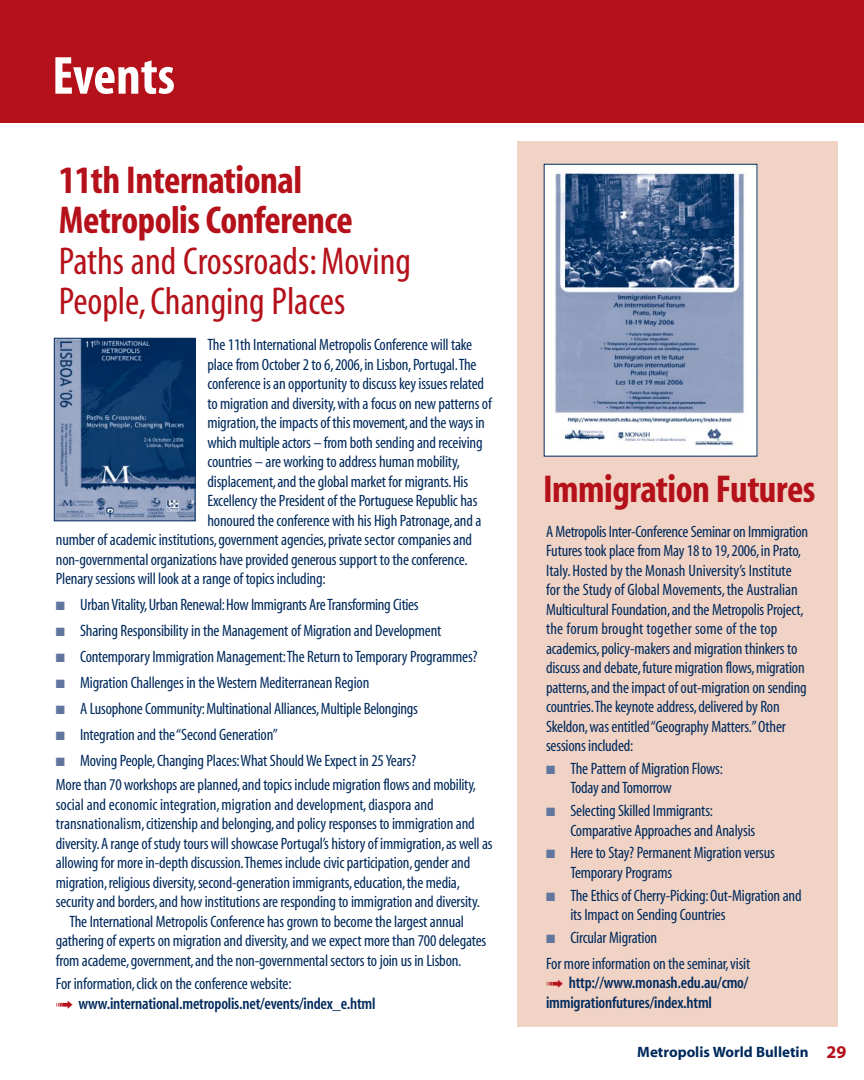
<style>
.page{position:relative;width:864px;height:1080px;background:#fff}
.page>*{position:absolute;margin:0;border:0;box-sizing:border-box;transform-origin:0 0}
.t1{font:700 condensed 54px "Myriad";color:#fff}
.t2{font:700 condensed 39px/40.5px "Myriad";letter-spacing:-.015em;color:#b5111a}
.t3{font:condensed 39px/40.5px "Myriad";color:#b5111a}
.t4{font:condensed 16.5px/19.5px "Myriad";letter-spacing:-.01em;color:#002a5c}
.t5{font:600 condensed 16.5px/19.5px "Myriad";letter-spacing:-.01em;color:#002a5c}
.t6{font:700 15px "Myriad";color:#002a5c}
.s1{color:#61769f}
.s2{font-weight:400}
.s3{color:#b5111a}
.s4{font-size:18px;color:#b5111a}
</style>
<div class="page">
<div style="left:0;top:0;width:864px;height:122px;background:#b5111a"></div>
<div style="left:517px;top:141px;width:321px;height:886px;background:#f1d3c6"></div>
<img style="left:56px;top:340px;width:137px;height:179px">
<div style="left:54px;top:338px;width:141px;height:183px;border:1px solid #002a5c"></div>
<img style="left:546px;top:166px;width:209px;height:289px">
<h1 class="t1" style="left:52px;top:55px;width:124px">Events</h1>
<h2 class="t2" style="left:59px;top:163px;width:296px">11th International<br>Metropolis Conference</h2>
<h2 class="t3" style="left:59px;top:244px;width:354px">Paths and Crossroads:Moving<br>People, Changing Places</h2>
<p class="t4" style="left:207px;top:337px;width:266px">The 11th International Metropolis Conference will take</p>
<p class="t4" style="left:207px;top:356px;width:271px">place from October 2 to 6,2006,in Lisbon,Portugal.The</p>
<p class="t4" style="left:207px;top:376px;width:278px">conference is an opportunity to discuss key issues related</p>
<p class="t4" style="left:207px;top:395px;width:286px">to migration and diversity,with a focus on new patterns of</p>
<p class="t4" style="left:207px;top:415px;width:279px">migration,the impacts of this movement,and the ways in</p>
<p class="t4" style="left:207px;top:434px;width:277px">which multiple actors – from both sending and receiving</p>
<p class="t4" style="left:207px;top:454px;width:254px">countries – are working to address human mobility,</p>
<p class="t4" style="left:207px;top:473px;width:262px">displacement,and the global market for migrants.His</p>
<p class="t4" style="left:207px;top:493px;width:271px">Excellency the President of the Portuguese Republic has</p>
<p class="t4" style="left:207px;top:512px;width:275px">honoured the conference with his High Patronage,and a</p>
<p class="t4" style="left:56px;top:532px;width:418px">number of academic institutions,government agencies,private sector companies and</p>
<p class="t4" style="left:56px;top:551px;width:413px">non-governmental organizations have provided generous support to the conference.</p>
<p class="t4" style="left:56px;top:571px;width:271px">Plenary sessions will look at a range of topics including:</p>
<p class="t4" style="left:56px;top:597px;width:364px"><span class="s1">■</span> Urban Vitality,Urban Renewal:How Immigrants Are Transforming Cities</p>
<p class="t4" style="left:56px;top:623px;width:387px"><span class="s1">■</span> Sharing Responsibility in the Management of Migration and Development</p>
<p class="t4" style="left:56px;top:649px;width:423px"><span class="s1">■</span> Contemporary Immigration Management:The Return to Temporary Programmes?</p>
<p class="t4" style="left:56px;top:675px;width:315px"><span class="s1">■</span> Migration Challenges in the Western Mediterranean Region</p>
<p class="t4" style="left:56px;top:701px;width:364px"><span class="s1">■</span> A Lusophone Community:Multinational Alliances,Multiple Belongings</p>
<p class="t4" style="left:56px;top:727px;width:224px"><span class="s1">■</span> Integration and the “Second Generation”</p>
<p class="t4" style="left:56px;top:750px;width:422px;line-height:23.9px"><span class="s1">■</span> Moving People,Changing Places:What Should We Expect in 25 Years?<br>More than 70 workshops are planned,and topics include migration flows and mobility,</p>
<p class="t4" style="left:56px;top:796px;width:379px">social and economic integration, migration and development, diaspora and</p>
<p class="t4" style="left:56px;top:815px;width:420px">transnationalism,citizenship and belonging,and policy responses to immigration and</p>
<p class="t4" style="left:56px;top:835px;width:438px">diversity.A range of study tours will showcase Portugal’s history of immigration,as well as</p>
<p class="t4" style="left:56px;top:854px;width:416px">allowing for more in-depth discussion.Themes include civic participation,gender and</p>
<p class="t4" style="left:56px;top:874px;width:406px">migration,religious diversity,second-generation immigrants,education,the media,</p>
<p class="t4" style="left:56px;top:893px;width:426px">security and borders,and how institutions are responding to immigration and diversity.</p>
<p class="t4" style="left:69px;top:913px;width:396px">The International Metropolis Conference has grown to become the largest annual</p>
<p class="t4" style="left:56px;top:932px;width:432px">gathering of experts on migration and diversity,and we expect more than 700 delegates</p>
<p class="t4" style="left:56px;top:952px;width:407px">from academe,government,and the non-governmental sectors to join us in Lisbon.</p>
<p class="t5" style="left:56px;top:976px;width:321px"><span class="s2">For information,click on the conference website:<br></span><span class="s3">➟</span> www.international.metropolis.net/events/index_e.html</p>
<h2 class="t2" style="left:543px;top:473px;width:274px">Immigration Futures</h2>
<p class="t4" style="left:546px;top:523px;width:264px">A Metropolis Inter-Conference Seminar on Immigration Futures took place from May 18 to 19,2006,in Prato, Italy.Hosted by the Monash University’s Institute for the Study of Global Movements, the Australian Multicultural Foundation,and the Metropolis Project, the forum brought together some of the top academics,policy-makers and migration thinkers to discuss and debate,future migration flows,migration patterns,and the impact of out-migration on sending countries.The keynote address,delivered by Ron Skeldon,was entitled “Geography Matters.”Other sessions included:</p>
<p class="t4" style="left:570px;top:760px;width:154px;text-indent:-24px"><span class="s1">■</span> The Pattern of Migration Flows:<br>Today and Tomorrow</p>
<p class="t4" style="left:570px;top:802px;width:186px;text-indent:-24px"><span class="s1">■</span> Selecting Skilled Immigrants:<br>Comparative Approaches and Analysis</p>
<p class="t4" style="left:570px;top:845px;width:206px;text-indent:-24px"><span class="s1">■</span> Here to Stay? Permanent Migration versus<br>Temporary Programs</p>
<p class="t4" style="left:570px;top:887px;width:233px;text-indent:-24px"><span class="s1">■</span> The Ethics of Cherry-Picking:Out-Migration and its Impact on Sending Countries</p>
<p class="t4" style="left:546px;top:926px;width:206px;line-height:26px"><span class="s1">■</span> Circular Migration<br>For more information on the seminar,visit</p>
<p class="t5" style="left:546px;top:975px;width:204px"><span class="s3">➟</span> http://www.monash.edu.au/cmo/ immigrationfutures/index.html</p>
<p class="t6" style="left:637px;top:1047px;width:211px">Metropolis World Bulletin <span class="s4">29</span></p>
</div>
